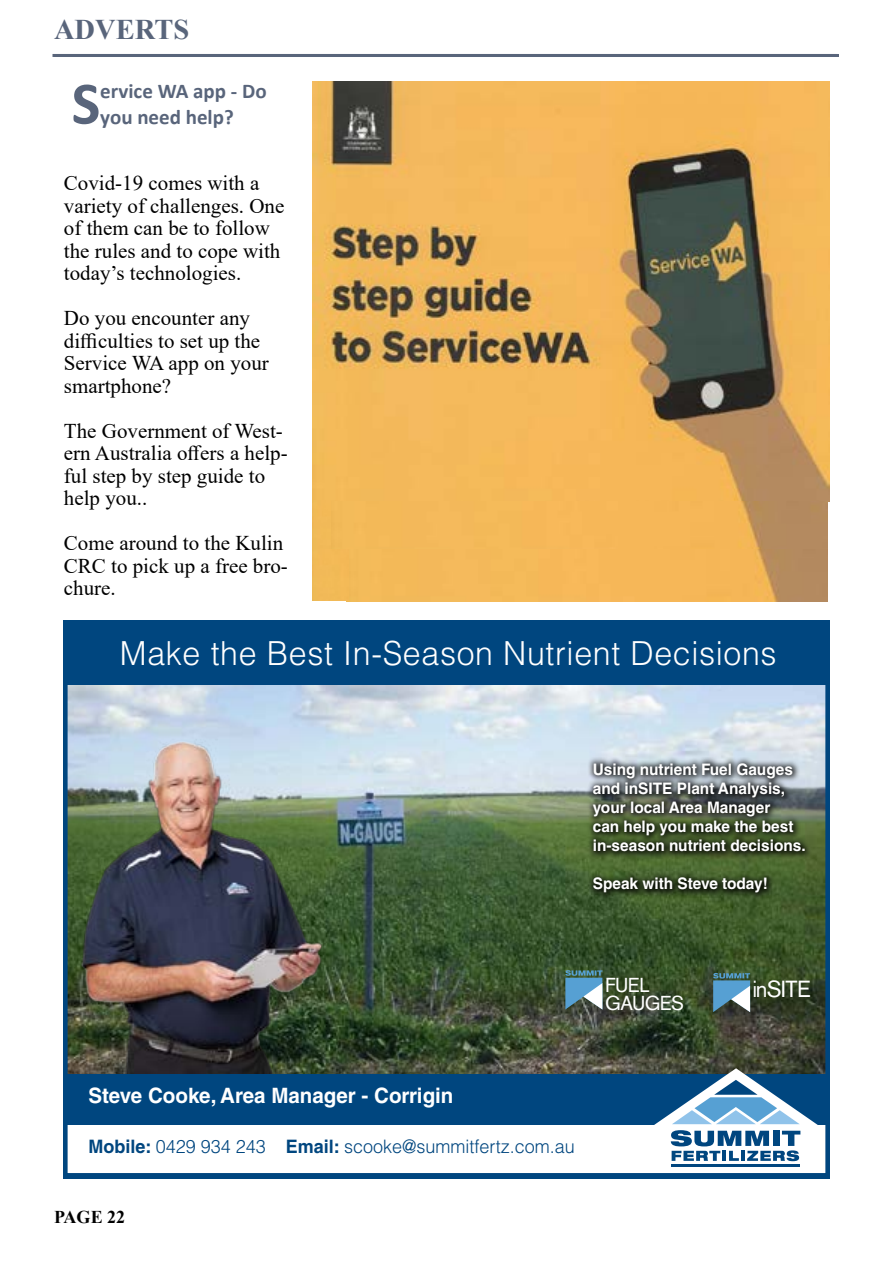
<style>
.page{position:relative;width:893px;height:1263px;background:#fff}
.page>*{position:absolute;margin:0;border:0;box-sizing:border-box;transform-origin:0 0}
.t1{font:700 60.75px "Calibri";color:#59657b}
.t2{font:300 33.15px "Helvetica LT Std";letter-spacing:.02em;color:#fff}
.t3{font:700 28.5px "Times New Roman";color:#59657b}
.t4{font:23.1px "Akzidenz Grotesk BQ";letter-spacing:-.04em;color:#fff}
.t5{font:700 21.15px "Helvetica LT Std";color:#fff}
.t6{font:21px/22.5px "Times New Roman";color:#000}
.t7{font:700 21px/25.2px "Calibri";color:#59657b}
.t8{font:20.1px "Akzidenz Grotesk BQ";letter-spacing:-.03em;color:#fff}
.t9{font:300 18.6px "Helvetica LT Std";color:#00467f}
.t10{font:700 18px "Times New Roman";color:#000}
.t11{font:700 15.9px/19px "Helvetica LT Std";color:#fff}
.s1{font-weight:700}
</style>
<div class="page">
<hr style="left:54px;top:54px;width:785px;height:3px;background:#59657b">
<img style="left:64px;top:620px;width:765px;height:558px">
<div style="left:587px;top:756px;width:226px;height:145px;background:#000;opacity:.76"></div>
<svg style="left:713px;top:973px;width:37px;height:39px"></svg>
<svg style="left:565px;top:970px;width:37px;height:39px"></svg>
<img style="left:312px;top:81px;width:517px;height:421px">
<img style="left:312px;top:500px;width:515px;height:49px">
<img style="left:312px;top:549px;width:515px;height:52px">
<h3 class="t3" style="left:54px;top:9px;width:137px">ADVERTS</h3>
<h1 class="t1" style="left:72px;top:60px;width:30px">S</h1>
<p class="t7" style="left:100px;top:79px;width:168px">ervice WA app - Do you need help?</p>
<p class="t6" style="left:64px;top:171px;width:222px">Covid-19 comes with a variety of challenges. One of them can be to follow the rules and to cope with today’s technologies.</p>
<p class="t6" style="left:64px;top:306px;width:206px">Do you encounter any difficulties to set up the<br>Service WA app on your smartphone?</p>
<p class="t6" style="left:64px;top:419px;width:225px">The Government of West&shy;ern Australia offers a help&shy;ful step by step guide to help you..</p>
<p class="t6" style="left:64px;top:531px;width:225px">Come around to the Kulin<br>CRC to pick up a free bro&shy;chure.</p>
<h2 class="t2" style="left:120px;top:632px;width:658px">Make the Best In-Season Nutrient Decisions</h2>
<p class="t11" style="left:593px;top:759px;width:214px">Using nutrient Fuel Gauges and inSITE Plant Analysis, your local Area Manager<br>can help you make the best in-season nutrient decisions.</p>
<p class="t11" style="left:593px;top:874px;width:177px">Speak with Steve today!</p>
<p class="t5" style="left:89px;top:1082px;width:366px">Steve Cooke, Area Manager - Corrigin</p>
<p class="t9" style="left:89px;top:1135px;width:488px"><span class="s1">Mobile:</span> 0429 934 243 <span class="s1">Email:</span> scooke@summitfertz.com.au</p>
<p class="t10" style="left:54px;top:1204px;width:73px">PAGE 22</p>
<p class="t8" style="left:605px;top:973px;width:46px">FUEL</p>
<p class="t4" style="left:753px;top:975px;width:60px">inSITE</p>
<p class="t8" style="left:605px;top:991px;width:81px">GAUGES</p>
</div>
